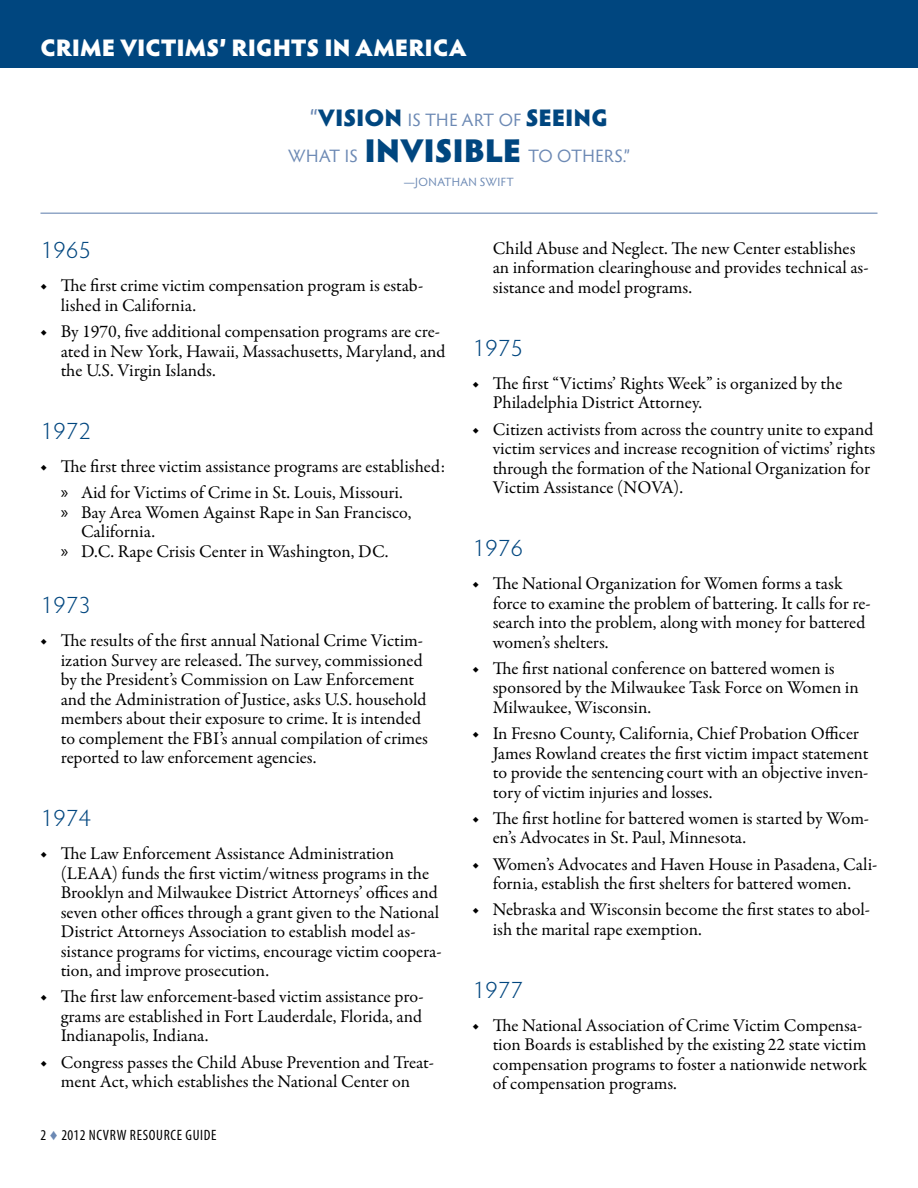
<style>
.page{position:relative;width:918px;height:1188px;background:#fff}
.page>*{position:absolute;margin:0;border:0;box-sizing:border-box;transform-origin:0 0}
.t1{font:900 24px "Hypatia Sans Pro";color:#fff}
.t2{font:300 24px "Hypatia Sans Pro";letter-spacing:.025em;color:#00467f}
.t3{font:900 24px "Hypatia Sans Pro";letter-spacing:-.005em;color:#00467f}
.t4{font:18px/19.5px "Garamond Premr Pro";color:#000}
.t5{font:18px "Hypatia Sans Pro";letter-spacing:.015em;color:#6c89b4}
.t6{font:condensed 15px "Myriad Pro";letter-spacing:.045em;color:#000}
.t7{font:12px "Hypatia Sans Pro";letter-spacing:.03em;color:#6c89b4}
.s1{font-weight:400;color:#6c89b4}
.s2{font-weight:400;font-size:18px;color:#6c89b4}
.s3{font-weight:900;font-size:33px;color:#00467f}
.s4{font-family:"Myriad Pro"}
.s5{font-family:"Century";font-stretch:normal;color:#6c89b4}
</style>
<div class="page">
<div style="left:0;top:0;width:918px;height:68px;background:#00467f"></div>
<hr style="left:40px;top:213px;width:838px;height:1px;background:#6c89b4">
<h1 class="t1" style="left:40px;top:30px;width:428px">CRIME VICTIMS’ RIGHTS IN AMERICA</h1>
<p class="t3" style="left:310px;top:100px;width:300px"><span class="s1">“</span>VISION <span class="s2">IS THE ART OF</span> SEEING</p>
<p class="t5" style="left:288px;top:143px;width:344px">WHAT IS <span class="s3">INVISIBLE</span> TO OTHERS.”</p>
<p class="t7" style="left:404px;top:173px;width:111px">—JONATHAN SWIFT</p>
<h2 class="t2" style="left:41px;top:235px;width:52px">1965</h2>
<p class="t4" style="left:61px;top:276px;width:364px;text-indent:-20px">◆ The first crime victim compensation program is estab&shy;lished in California.</p>
<p class="t4" style="left:61px;top:322px;width:386px;text-indent:-20px">◆ By 1970, five additional compensa tion programs are cre&shy;ated in New York, Hawaii, Massachusetts, Maryland, and the U.S. Virgin Islands.</p>
<h2 class="t2" style="left:41px;top:415px;width:52px">1972</h2>
<p class="t4" style="left:61px;top:454px;width:386px;line-height:26.2px;text-indent:-20px">◆ The first three victim assistance programs are established: <span class="s4">»</span> Aid for Victims of Crime in St. Louis, Missouri.</p>
<p class="t4" style="left:61px;top:503px;width:352px"><span class="s4">»</span> Bay Area Women Against Rape in San Francisco,</p>
<p class="t4" style="left:81px;top:522px;width:76px">California.</p>
<p class="t4" style="left:61px;top:542px;width:329px"><span class="s4">»</span> D.C. Rape Crisis Center in Washing ton, DC.</p>
<h2 class="t2" style="left:41px;top:589px;width:52px">1973</h2>
<p class="t4" style="left:61px;top:631px;width:369px;text-indent:-20px">◆ The results of the first annual National Crime Victim&shy;ization Survey are released. The survey, commis sioned by the President’s Commis sion on Law Enforcement and the Administration of Justice, asks U.S. household members about their exposure to crime. It is intended to complement the FBI’s annual compilation of crimes reported to law enforcement agencies.</p>
<h2 class="t2" style="left:41px;top:802px;width:52px">1974</h2>
<p class="t4" style="left:61px;top:844px;width:383px;text-indent:-20px">◆ The Law Enforcement Assistance Administration (LEAA) funds the first victim/witness programs in the Brooklyn and Milwaukee District Attorneys’ offices and seven other offices through a grant given to the National District Attorneys Association to establish model as&shy;sistance programs for victims, encourage victim coopera&shy;tion, and improve prosecution.</p>
<p class="t4" style="left:61px;top:987px;width:365px;text-align:justify;text-indent:-20px">◆ The first law enforcement -based victim assistance pro&shy;grams are established in Fort Lauderdale, Florida, and Indianapolis, Indiana.</p>
<p class="t4" style="left:40px;top:1053px;width:395px;text-align:center">◆ Congress passes the Child Abuse Prevention and Treat&shy;ment Act, which establishes the National Center on</p>
<p class="t6" style="left:40px;top:1126px;width:178px">2 <span class="s5">♦</span> 2012 NCVRW RESOURCE GUIDE</p>
<p class="t4" style="left:493px;top:239px;width:377px">Child Abuse and Neglect. The new Center establishes an information clearinghouse and provides technical as&shy;sistance and model programs.</p>
<h2 class="t2" style="left:473px;top:332px;width:52px">1975</h2>
<p class="t4" style="left:493px;top:374px;width:351px;text-indent:-20px">◆ The first “Victims’ Rights Week” is organized by the<br>Philadelphia District Attorney.</p>
<p class="t4" style="left:493px;top:420px;width:384px;text-indent:-20px">◆ Citizen activists from across the country unite to expand victim services and increase recognition of victims’ rights through the formation of the National Organization for Victim Assistance (NOVA).</p>
<h2 class="t2" style="left:473px;top:532px;width:52px">1976</h2>
<p class="t4" style="left:493px;top:574px;width:379px;text-indent:-20px">◆ The National Organization for Women forms a task force to examine the problem of battering. It calls for re&shy;search into the problem, along with money for battered women’s shelters.</p>
<p class="t4" style="left:493px;top:659px;width:368px;text-indent:-20px">◆ The first national conference on battered women is sponsored by the Milwaukee Task Force on Women in<br>Milwaukee, Wisconsin.</p>
<p class="t4" style="left:493px;top:724px;width:377px;text-indent:-20px">◆ In Fresno County, California, Chief Probation Officer James Rowland creates the first victim impact statement to provide the sentencing court with an objective inven&shy;tory of victim injuries and losses.</p>
<p class="t4" style="left:493px;top:809px;width:378px;text-indent:-20px">◆ The first hotline for battered women is started by Wom&shy;en’s Advocates in St. Paul, Minnesota.</p>
<p class="t4" style="left:472px;top:855px;width:406px;text-align:center">◆ Women’s Advocates and Haven House in Pasadena, Cali&shy;fornia, establish the first shelters for battered women.</p>
<p class="t4" style="left:493px;top:900px;width:379px;text-indent:-20px">◆ Nebraska and Wisconsin become the first states to abol&shy;ish the marital rape exemption.</p>
<h2 class="t2" style="left:473px;top:974px;width:52px">1977</h2>
<p class="t4" style="left:493px;top:1016px;width:376px;text-indent:-20px">◆ The National Association of Crime Victim Compensa&shy;tion Boards is established by the existing 22 state victim compensation programs to foster a nationwide network of compensation programs.</p>
</div>
